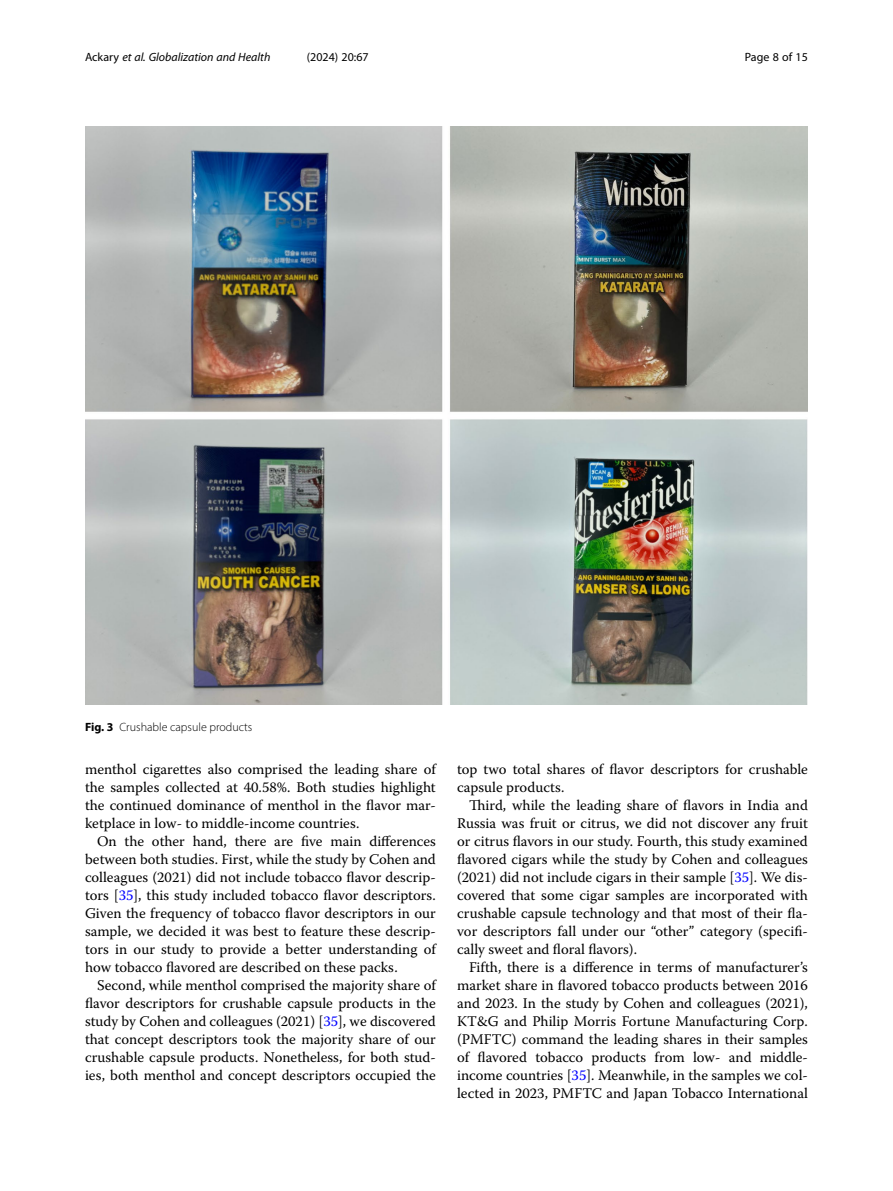
<style>
.page{position:relative;width:893px;height:1191px;background:#fff}
.page>*{position:absolute;margin:0;border:0;box-sizing:border-box;transform-origin:0 0}
.Body_Text_Indent{font:14.7px/18px "Warnock Pro";color:#000;text-align:justify}
.t1{font:italic 12px "Myriad Pro";color:#000}
.Figure_Caption{font:300 12px "Myriad Pro";color:#000}
.t2{font:12px "Myriad Pro";color:#000}
.s1{font-style:normal}
.s2{font-weight:700}
.s3{color:#00f}
</style>
<div class="page">
<img style="left:85px;top:126px;width:723px;height:578px">
<p class="t1" style="left:85px;top:50px;width:187px"><span class="s1">Ackary</span> et al. Globalization and Health</p>
<p class="t2" style="left:307px;top:50px;width:63px">(2024) 20:67</p>
<p class="t2" style="left:745px;top:50px;width:65px">Page 8 of 15</p>
<p class="Figure_Caption" style="left:85px;top:720px;width:169px"><span class="s2">Fig. 3</span> Crushable capsule products</p>
<p class="Body_Text_Indent" style="left:85px;top:760px;width:352px">menthol cigarettes also comprised the leading share of the samples collected at 40.58%. Both studies highlight the continued dominance of menthol in the flavor mar&shy;ketplace in low- to middle-income countries.</p>
<p class="Body_Text_Indent" style="left:85px;top:832px;width:352px;text-indent:12px">On the other hand, there are five main differences between both studies. First, while the study by Cohen and colleagues (2021) did not include tobacco flavor descrip&shy;tors [<span class="s3">35</span>], this study included tobacco flavor descriptors.<br>Given the frequency of tobacco flavor descriptors in our sample, we decided it was best to feature these descrip&shy;tors in our study to provide a better understanding of how tobacco flavored are described on these packs.</p>
<p class="Body_Text_Indent" style="left:85px;top:976px;width:352px;text-indent:12px">Second, while menthol comprised the majority share of flavor descriptors for crushable capsule products in the study by Cohen and colleagues (2021) [<span class="s3">35</span>], we discovered that concept descriptors took the majority share of our crushable capsule products. Nonetheless, for both stud&shy;ies, both menthol and concept descriptors occupied the</p>
<p class="Body_Text_Indent" style="left:457px;top:760px;width:352px">top two total shares of flavor descriptors for crushable capsule products.</p>
<p class="Body_Text_Indent" style="left:457px;top:796px;width:352px;text-indent:12px">Third, while the leading share of flavors in India and Russia was fruit or citrus, we did not discover any fruit or citrus flavors in our study. Fourth, this study examined flavored cigars while the study by Cohen and colleagues (2021) did not include cigars in their sample [<span class="s3">35</span>]. We dis&shy;covered that some cigar samples are incorporated with crushable capsule technology and that most of their fla&shy;vor descriptors fall under our “other” category (specifi&shy;cally sweet and floral flavors).</p>
<p class="Body_Text_Indent" style="left:457px;top:958px;width:352px;text-indent:12px">Fifth, there is a difference in terms of manufacturer’s market share in flavored tobacco products between 2016 and 2023. In the study by Cohen and colleagues (2021), KT&amp;G and Philip Morris Fortune Manufacturing Corp. (PMFTC) command the leading shares in their samples of flavored tobacco products from low- and middle&shy;income countries [<span class="s3">35</span>]. Meanwhile, in the samples we col&shy;lected in 2023, PMFTC and Japan Tobacco International</p>
</div>
